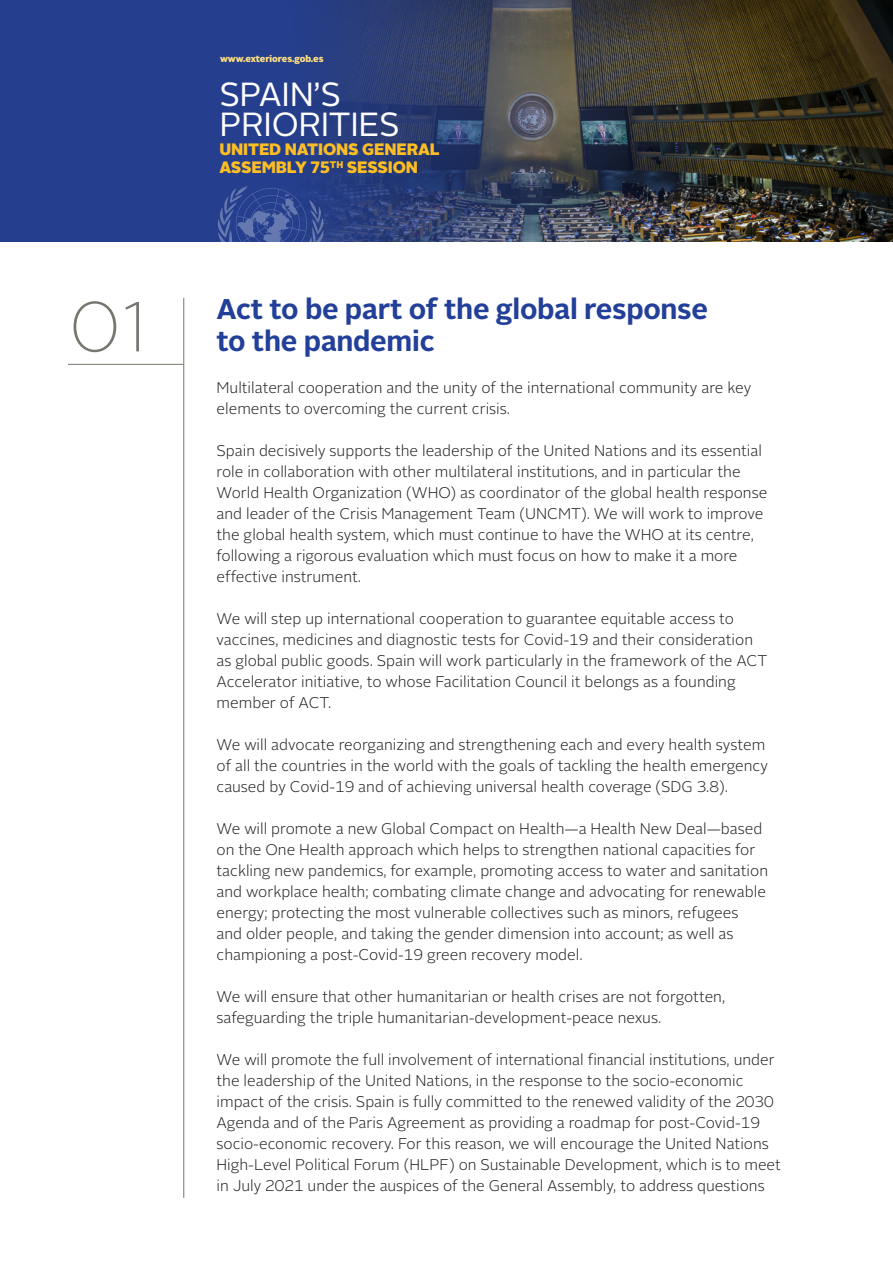
<style>
.page{position:relative;width:893px;height:1263px;background:#fff}
.page>*{position:absolute;margin:0;border:0;box-sizing:border-box;transform-origin:0 0}
.N_TIT{font:100 70.5px "Alright Sans";color:#77776f}
.t1{font:33.45px/30.5px "Alright Sans";letter-spacing:-.01em;color:#fff}
.titulo{font:700 28.5px/31.5px "Alright Sans";letter-spacing:-.01em;color:#223f99}
.t2{font:900 16.5px/18.6px "Alright Sans";letter-spacing:-.01em;color:#fdbd23}
.parrafo{font:300 15.45px/21px "Alright Sans";color:#231f20}
.t3{font:900 12px "Alright Sans";letter-spacing:-.01em;color:#ffdf7e}
.t4{font:900 9.3px "Alright Sans";letter-spacing:-.01em;color:#ffdf7e}
</style>
<div class="page">
<img style="left:770px;top:0;width:123px;height:242px">
<img style="left:0;top:0;width:770px;height:242px">
<svg style="left:215px;top:185px;width:111px;height:57px;background:#364d95"></svg>
<hr style="left:184px;top:298px;width:1px;height:900px;background:#77776f">
<hr style="left:68px;top:364px;width:116px;height:1px;background:#77776f">
<p class="t4" style="left:220px;top:52px;width:105px">www.exteriores.gob.es</p>
<p class="t3" style="left:188px;top:52px;width:135px">www.exteriores.gob.es</p>
<h2 class="t1" style="left:219px;top:79px;width:182px">SPAIN’S<br>PRIORITIES</h2>
<p class="t2" style="left:219px;top:139px;width:222px">UNITED NATIONS GENERAL<br>ASSEMBLY 75<sup>TH</sup> SESSION</p>
<p class="N_TIT" style="left:69px;top:279px;width:84px">01</p>
<p class="titulo" style="left:217px;top:294px;width:493px">Act to be part of the global response to the pandemic</p>
<p class="parrafo" style="left:217px;top:377px;width:536px">Multilateral cooperation and the unity of the international community are key elements to overcoming the current crisis.</p>
<p class="parrafo" style="left:217px;top:440px;width:552px">Spain decisively supports the leadership of the United Nations and its essential role in collaboration with other multilateral institutions, and in particular the World Health Organization (WHO) as coordinator of the global health response and leader of the Crisis Management Team (UNCMT). We will work to improve the global health system, which must continue to have the WHO at its centre, following a rigorous evaluation which must focus on how to make it a more effective instrument.</p>
<p class="parrafo" style="left:217px;top:608px;width:552px">We will step up international cooperation to guarantee equitable access to vaccines, medicines and diagnostic tests for Covid-19 and their consideration as global public goods. Spain will work particularly in the framework of the ACT Accelerator initiative, to whose Facilitation Council it belongs as a founding member of ACT.</p>
<p class="parrafo" style="left:217px;top:734px;width:553px">We will advocate reorganizing and strengthening each and every health system of all the countries in the world with the goals of tackling the health emergency caused by Covid-19 and of achieving universal health coverage (SDG 3.8).</p>
<p class="parrafo" style="left:217px;top:818px;width:553px">We will promote a new Global Compact on Health—a Health New Deal—based on the One Health approach which helps to strengthen national capacities for tackling new pandemics, for example, promoting access to water and sanitation and workplace health; combating climate change and advocating for renewable energy; protecting the most vulnerable collectives such as minors, refugees<br>and older people, and taking the gender dimension into account; as well as championing a post-Covid-19 green recovery model.</p>
<p class="parrafo" style="left:217px;top:986px;width:510px">We will ensure that other humanitarian or health crises are not forgotten, safeguarding the triple humanitarian-development-peace nexus.</p>
<p class="parrafo" style="left:217px;top:1049px;width:566px">We will promote the full involvement of international financial institutions, under the leadership of the United Nations, in the response to the socio-economic impact of the crisis. Spain is fully committed to the renewed validity of the 2030<br>Agenda and of the Paris Agreement as providing a roadmap for post-Covid-19 socio-economic recovery. For this reason, we will encourage the United Nations High-Level Political Forum (HLPF) on Sustainable Development, which is to meet in July 2021 under the auspices of the General Assembly, to address questions</p>
</div>
